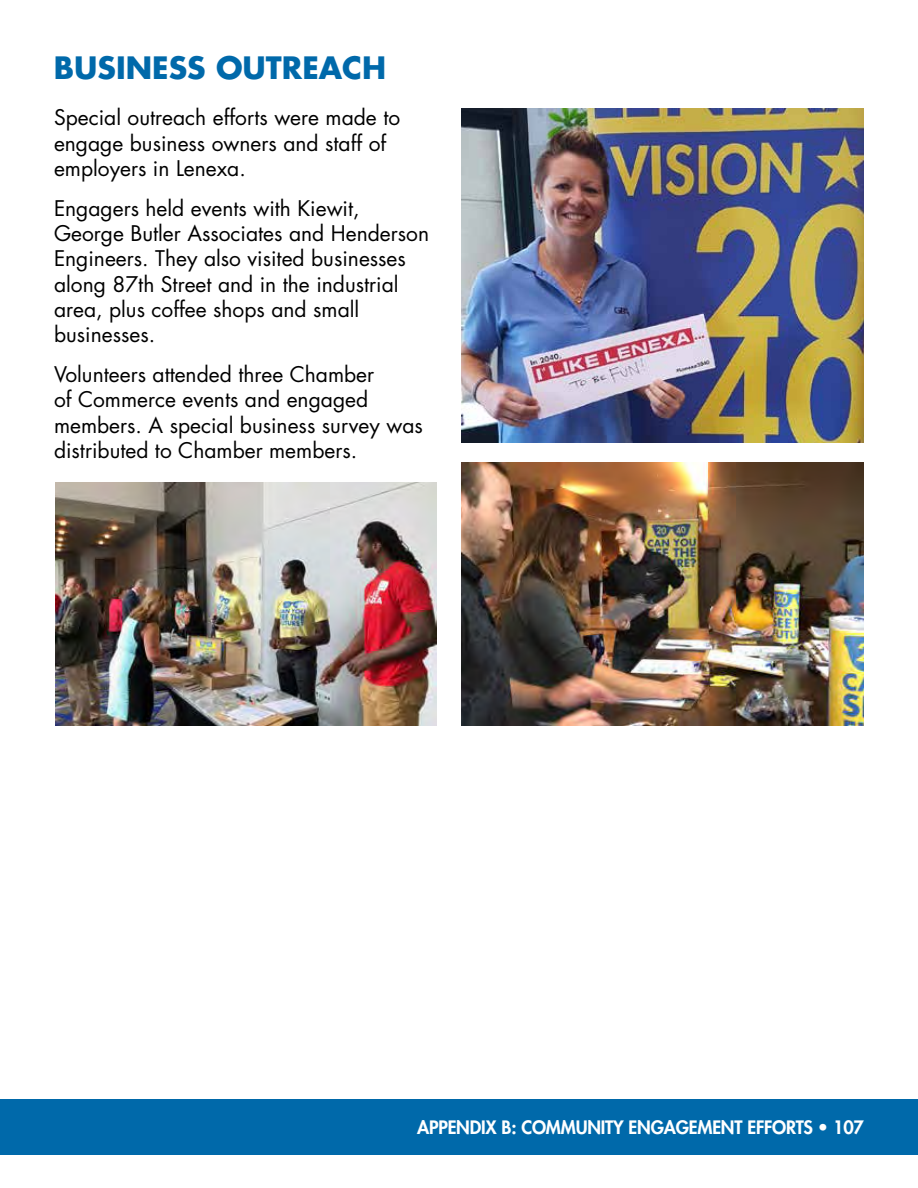
<style>
.page{position:relative;width:918px;height:1188px;background:#fff}
.page>*{position:absolute;margin:0;border:0;box-sizing:border-box;transform-origin:0 0}
.t1{font:700 30px "Futura Std";color:#0069aa}
.t2{font:21px/25.2px "Futura Std";color:#000}
.t3{font:800 18px "Futura Std";letter-spacing:-.01em;color:#fff}
</style>
<div class="page">
<img style="left:55px;top:482px;width:381px;height:244px">
<img style="left:461px;top:462px;width:403px;height:264px">
<img style="left:461px;top:108px;width:403px;height:335px">
<div style="left:0;top:1099px;width:918px;height:55px;background:#0069aa"></div>
<h1 class="t1" style="left:54px;top:48px;width:334px">BUSINESS OUTREACH</h1>
<p class="t2" style="left:54px;top:105px;width:348px">Special outreach efforts were made to engage business owners and staff of employers in Lenexa.</p>
<p class="t2" style="left:54px;top:196px;width:377px">Engagers held events with Kiewit, George Butler Associates and Henderson Engineers. They also visited businesses along 87th Street and in the industrial area, plus coffee shops and small businesses.</p>
<p class="t2" style="left:54px;top:362px;width:370px">Volunteers attended three Chamber<br>of Commerce events and engaged members. A special business survey was distributed to Chamber members.</p>
<p class="t3" style="left:417px;top:1116px;width:448px">APPENDIX B: COMMUNITY ENGAGEMENT EFFORTS • 107</p>
</div>
